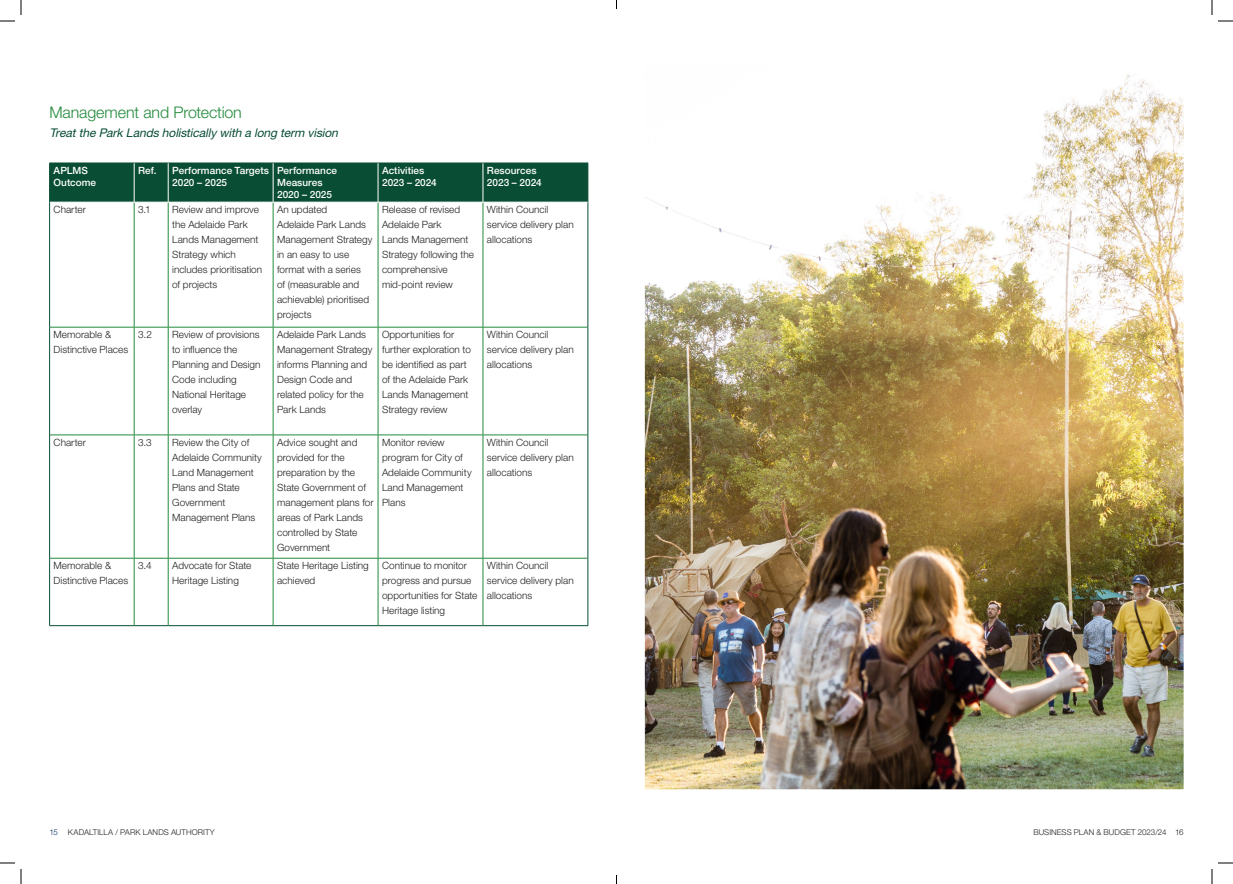
<style>
.page{position:relative;width:1233px;height:884px;background:#fff}
.page>*{position:absolute;margin:0;border:0;box-sizing:border-box;transform-origin:0 0}
.Finacials_Heading{font:300 16px "Helvetica Neue LT Std";letter-spacing:-.01em;color:#238b3c}
.Finacials_Heading-2{font:italic 12px "Helvetica Neue LT Std";color:#094d34}
.Finacials_Heading-3{font:300 10px/15px "Helvetica Neue LT Std";color:#231f20}
.Finacials_Heading-4{font:500 10px/12px "Helvetica Neue LT Std";letter-spacing:.005em;color:#fff}
.Finacials_Heading-5{font:300 8px "Helvetica Neue LT Std";letter-spacing:.01em;color:#231f20}
.s1{color:#002e5e}
</style>
<div class="page">
<div style="left:50px;top:164px;width:537px;height:38px;background:#094d34"></div>
<hr style="left:49px;top:202px;width:1px;height:125px;background:#094d34">
<hr style="left:587px;top:202px;width:1px;height:125px;background:#094d34">
<hr style="left:49px;top:327px;width:1px;height:108px;background:#094d34">
<hr style="left:587px;top:327px;width:1px;height:108px;background:#094d34">
<hr style="left:49px;top:435px;width:1px;height:123px;background:#094d34">
<hr style="left:587px;top:435px;width:1px;height:123px;background:#094d34">
<hr style="left:49px;top:558px;width:1px;height:67px;background:#094d34">
<hr style="left:587px;top:558px;width:1px;height:67px;background:#094d34">
<hr style="left:49px;top:625px;width:85px;height:1px;background:#094d34">
<hr style="left:134px;top:625px;width:34px;height:1px;background:#094d34">
<hr style="left:168px;top:625px;width:105px;height:1px;background:#094d34">
<hr style="left:273px;top:625px;width:105px;height:1px;background:#094d34">
<hr style="left:378px;top:625px;width:105px;height:1px;background:#094d34">
<hr style="left:483px;top:625px;width:105px;height:1px;background:#094d34">
<hr style="left:134px;top:202px;width:1px;height:125px;background:#238b3c">
<hr style="left:168px;top:202px;width:1px;height:125px;background:#238b3c">
<hr style="left:273px;top:202px;width:1px;height:125px;background:#238b3c">
<hr style="left:378px;top:202px;width:1px;height:125px;background:#238b3c">
<hr style="left:483px;top:202px;width:1px;height:125px;background:#238b3c">
<hr style="left:50px;top:327px;width:84px;height:1px;background:#238b3c">
<hr style="left:134px;top:327px;width:34px;height:1px;background:#238b3c">
<hr style="left:134px;top:327px;width:1px;height:108px;background:#238b3c">
<hr style="left:168px;top:327px;width:105px;height:1px;background:#238b3c">
<hr style="left:168px;top:327px;width:1px;height:108px;background:#238b3c">
<hr style="left:273px;top:327px;width:105px;height:1px;background:#238b3c">
<hr style="left:273px;top:327px;width:1px;height:108px;background:#238b3c">
<hr style="left:378px;top:327px;width:105px;height:1px;background:#238b3c">
<hr style="left:378px;top:327px;width:1px;height:108px;background:#238b3c">
<hr style="left:483px;top:327px;width:104px;height:1px;background:#238b3c">
<hr style="left:483px;top:327px;width:1px;height:108px;background:#238b3c">
<hr style="left:50px;top:435px;width:84px;height:1px;background:#238b3c">
<hr style="left:134px;top:435px;width:34px;height:1px;background:#238b3c">
<hr style="left:134px;top:435px;width:1px;height:123px;background:#238b3c">
<hr style="left:168px;top:435px;width:105px;height:1px;background:#238b3c">
<hr style="left:168px;top:435px;width:1px;height:123px;background:#238b3c">
<hr style="left:273px;top:435px;width:105px;height:1px;background:#238b3c">
<hr style="left:273px;top:435px;width:1px;height:123px;background:#238b3c">
<hr style="left:378px;top:435px;width:105px;height:1px;background:#238b3c">
<hr style="left:378px;top:435px;width:1px;height:123px;background:#238b3c">
<hr style="left:483px;top:435px;width:104px;height:1px;background:#238b3c">
<hr style="left:483px;top:435px;width:1px;height:123px;background:#238b3c">
<hr style="left:50px;top:558px;width:84px;height:1px;background:#238b3c">
<hr style="left:134px;top:558px;width:34px;height:1px;background:#238b3c">
<hr style="left:134px;top:558px;width:1px;height:67px;background:#238b3c">
<hr style="left:168px;top:558px;width:105px;height:1px;background:#238b3c">
<hr style="left:168px;top:558px;width:1px;height:67px;background:#238b3c">
<hr style="left:273px;top:558px;width:105px;height:1px;background:#238b3c">
<hr style="left:273px;top:558px;width:1px;height:67px;background:#238b3c">
<hr style="left:378px;top:558px;width:105px;height:1px;background:#238b3c">
<hr style="left:378px;top:558px;width:1px;height:67px;background:#238b3c">
<hr style="left:483px;top:558px;width:104px;height:1px;background:#238b3c">
<hr style="left:483px;top:558px;width:1px;height:67px;background:#238b3c">
<hr style="left:49px;top:163px;width:85px;height:1px;background:#094d34">
<hr style="left:49px;top:163px;width:1px;height:39px;background:#094d34">
<hr style="left:134px;top:163px;width:34px;height:1px;background:#094d34">
<hr style="left:168px;top:163px;width:105px;height:1px;background:#094d34">
<hr style="left:273px;top:163px;width:105px;height:1px;background:#094d34">
<hr style="left:378px;top:163px;width:105px;height:1px;background:#094d34">
<hr style="left:483px;top:163px;width:105px;height:1px;background:#094d34">
<hr style="left:587px;top:163px;width:1px;height:39px;background:#094d34">
<hr style="left:134px;top:163px;width:1px;height:39px;background:#fff">
<hr style="left:168px;top:163px;width:1px;height:39px;background:#fff">
<hr style="left:273px;top:163px;width:1px;height:39px;background:#fff">
<hr style="left:378px;top:163px;width:1px;height:39px;background:#fff">
<hr style="left:483px;top:163px;width:1px;height:39px;background:#fff">
<hr style="left:134px;top:202px;width:34px;height:1px;background:#fff">
<hr style="left:168px;top:202px;width:105px;height:1px;background:#fff">
<hr style="left:273px;top:202px;width:105px;height:1px;background:#fff">
<hr style="left:378px;top:202px;width:105px;height:1px;background:#fff">
<hr style="left:483px;top:202px;width:104px;height:1px;background:#fff">
<img style="left:645px;top:75px;width:538px;height:714px">
<svg style="left:1218px;top:20px;width:15px;height:2px"></svg>
<svg style="left:1218px;top:862px;width:15px;height:2px"></svg>
<svg style="left:0;top:0;width:22px;height:22px"></svg>
<svg style="left:0;top:862px;width:22px;height:22px"></svg>
<svg style="left:1211px;top:0;width:1px;height:15px"></svg>
<svg style="left:1211px;top:869px;width:1px;height:15px"></svg>
<p class="Finacials_Heading" style="left:49px;top:102px;width:194px">Management and Protection</p>
<p class="Finacials_Heading-2" style="left:49px;top:125px;width:293px">Treatthe Park Lands holistically with a long term vision</p>
<p class="Finacials_Heading-4" style="left:54px;top:164px;width:44px">APLMS<br>Outcome</p>
<p class="Finacials_Heading-4" style="left:138px;top:164px;width:20px">Ref.</p>
<p class="Finacials_Heading-4" style="left:172px;top:164px;width:98px">Performance Targets<br>2020 – 2025</p>
<p class="Finacials_Heading-4" style="left:277px;top:164px;width:62px">Performance<br>Measures<br>2020 – 2025</p>
<p class="Finacials_Heading-4" style="left:382px;top:164px;width:56px">Activities<br>2023 – 2024</p>
<p class="Finacials_Heading-4" style="left:487px;top:164px;width:56px">Resources<br>2023 – 2024</p>
<p class="Finacials_Heading-3" style="left:54px;top:202px;width:34px">Charter</p>
<p class="Finacials_Heading-3" style="left:138px;top:202px;width:14px">3.1</p>
<p class="Finacials_Heading-3" style="left:172px;top:202px;width:91px">Review and improve the Adelaide Park<br>Lands Management<br>Strategy which includes prioritisation of projects</p>
<p class="Finacials_Heading-3" style="left:277px;top:202px;width:97px">An updated<br>Adelaide Park Lands<br>Management Strategy in an easy to use format with a series<br>of (measurable and achievable) prioritised projects</p>
<p class="Finacials_Heading-3" style="left:382px;top:202px;width:93px">Release of revised<br>Adelaide Park<br>Lands Management<br>Strategy following the comprehensive mid-point review</p>
<p class="Finacials_Heading-3" style="left:487px;top:202px;width:88px">Within Council service delivery plan allocations</p>
<p class="Finacials_Heading-3" style="left:54px;top:327px;width:76px">Memorable &amp;<br>Distinctive Places</p>
<p class="Finacials_Heading-3" style="left:138px;top:327px;width:15px">3.2</p>
<p class="Finacials_Heading-3" style="left:172px;top:327px;width:90px">Review of provisions to influence the<br>Planning and Design<br>Code including<br>National Heritage overlay</p>
<p class="Finacials_Heading-3" style="left:277px;top:327px;width:97px">Adelaide Park Lands<br>Management Strategy informs Planning and<br>Design Code and related policy for the<br>Park Lands</p>
<p class="Finacials_Heading-3" style="left:382px;top:327px;width:90px">Opportunities for further exploration to be identified as part of the Adelaide Park<br>Lands Management<br>Strategy review</p>
<p class="Finacials_Heading-3" style="left:487px;top:327px;width:88px">Within Council service delivery plan allocations</p>
<p class="Finacials_Heading-3" style="left:54px;top:435px;width:34px">Charter</p>
<p class="Finacials_Heading-3" style="left:138px;top:435px;width:15px">3.3</p>
<p class="Finacials_Heading-3" style="left:172px;top:435px;width:91px">Review the City of<br>Adelaide Community<br>Land Management<br>Plans and State<br>Government<br>Management Plans</p>
<p class="Finacials_Heading-3" style="left:277px;top:435px;width:98px">Advice sought and provided for the preparation by the<br>State Government of management plans for areas of Park Lands controlled by State<br>Government</p>
<p class="Finacials_Heading-3" style="left:382px;top:435px;width:91px">Monitor review program for City of<br>Adelaide Community<br>Land Management<br>Plans</p>
<p class="Finacials_Heading-3" style="left:487px;top:435px;width:88px">Within Council service delivery plan allocations</p>
<p class="Finacials_Heading-3" style="left:54px;top:558px;width:76px">Memorable &amp;<br>Distinctive Places</p>
<p class="Finacials_Heading-3" style="left:138px;top:558px;width:15px">3.4</p>
<p class="Finacials_Heading-3" style="left:172px;top:558px;width:81px">Advocate for State<br>Heritage Listing</p>
<p class="Finacials_Heading-3" style="left:277px;top:558px;width:93px">State Heritage Listing achieved</p>
<p class="Finacials_Heading-3" style="left:382px;top:558px;width:97px">Continue to monitor progress and pursue opportunities for State<br>Heritage listing</p>
<p class="Finacials_Heading-3" style="left:487px;top:558px;width:88px">Within Council service delivery plan allocations</p>
<p class="Finacials_Heading-5" style="left:49px;top:827px;width:167px"><span class="s1">15</span> KADALTILLA / PARK LANDS AUTHORITY</p>
<p class="Finacials_Heading-5" style="left:1033px;top:827px;width:152px">BUSINESS PLAN &amp; BUDGET 2023/24 16</p>
</div>
